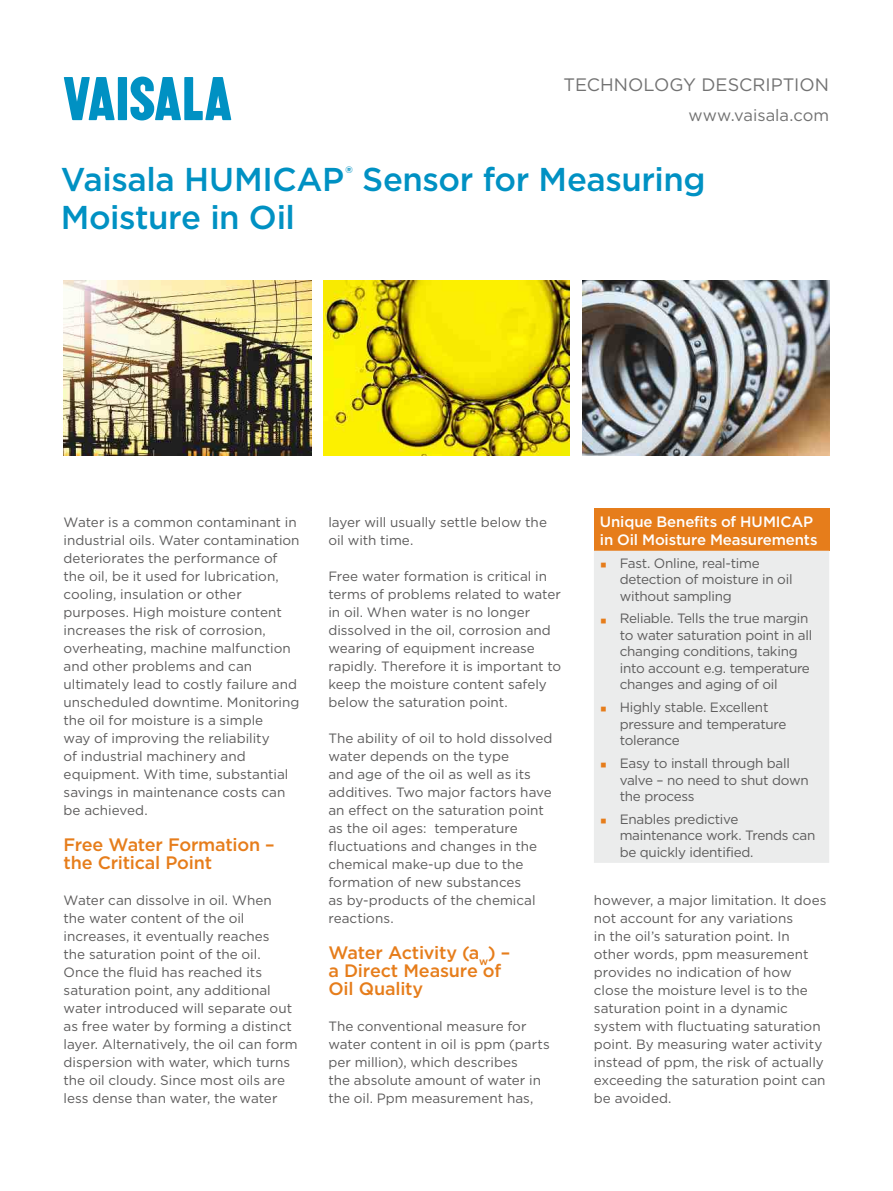
<style>
.page{position:relative;width:893px;height:1191px;background:#fff}
.page>*{position:absolute;margin:0;border:0;box-sizing:border-box;transform-origin:0 0}
.t1{font:500 33px/37.5px "Gotham";letter-spacing:-.015em;color:#0091c3}
.t2{font:500 18px/18px "Gotham";letter-spacing:-.015em;color:#e67d1b}
.t3{font:18px "Gotham";color:#727272}
.t4{font:16.5px "Gotham";color:#727272}
.t5{font:500 15px/18px "Gotham";letter-spacing:-.01em;color:#fefefe}
.t6{font:13.5px/18px "Gotham";letter-spacing:-.005em;color:#5c5b5b}
.s1{font-family:"Arial";font-weight:900;font-size:21px;color:#e67d1b}
</style>
<div class="page">
<svg style="left:64px;top:77px;width:51px;height:43px"></svg>
<div style="left:118px;top:77px;width:9px;height:43px;background:#0091c3"></div>
<svg style="left:130px;top:77px;width:101px;height:43px"></svg>
<img style="left:64px;top:280px;width:247px;height:175px">
<img style="left:323px;top:280px;width:247px;height:175px">
<img style="left:582px;top:280px;width:247px;height:175px">
<div style="left:594px;top:509px;width:235px;height:42px;background:#e67d1b"></div>
<div style="left:594px;top:551px;width:235px;height:312px;background:#ebecec"></div>
<h2 class="t3" style="left:563px;top:73px;width:267px">TECHNOLOGY DESCRIPTION</h2>
<p class="t4" style="left:688px;top:105px;width:142px">www.vaisala.com</p>
<h1 class="t1" style="left:61px;top:161px;width:646px">Vaisala HUMICAP<sup>®</sup> Sensor for Measuring<br>Moisture in Oil</h1>
<p class="t6" style="left:64px;top:512px;width:238px">Water is a common contaminant in industrial oils. Water contamination deteriorates the performance of the oil, be it used for lubrication, cooling, insulation or other purposes. High moisture content increases the risk of corrosion, overheating, machine malfunction and other problems and can ultimately lead to costly failure and unscheduled downtime. Monitoring the oil for moisture is a simple<br>way of improving the reliability<br>of industrial machinery and equipment. With time, substantial savings in maintenance costs can be achieved.</p>
<h2 class="t2" style="left:64px;top:835px;width:213px">Free Water Formation – the Critical Point</h2>
<p class="t6" style="left:64px;top:890px;width:236px">Water can dissolve in oil. When<br>the water content of the oil increases, it eventually reaches<br>the saturation point of the oil.<br>Once the fluid has reached its saturation point, any additional water introduced will separate out as free water by forming a distinct layer. Alternatively, the oil can form dispersion with water, which turns the oil cloudy. Since most oils are less dense than water, the water</p>
<p class="t6" style="left:328px;top:512px;width:220px">layer will usually settle below the oil with time.</p>
<p class="t6" style="left:328px;top:566px;width:234px">Free water formation is critical in terms of problems related to water in oil. When water is no longer dissolved in the oil, corrosion and wearing of equipment increase rapidly. Therefore it is important to keep the moisture content safely below the saturation point.</p>
<p class="t6" style="left:328px;top:728px;width:226px">The ability of oil to hold dissolved water depends on the type<br>and age of the oil as well as its additives. Two major factors have an effect on the saturation point as the oil ages: temperature fluctuations and changes in the chemical make-up due to the formation of new substances<br>as by-products of the chemical reactions.</p>
<h2 class="t2" style="left:328px;top:943px;width:183px">Water Activity (a<sub>w</sub>) – a Direct Measure of<br>Oil Quality</h2>
<p class="t6" style="left:328px;top:1016px;width:223px">The conventional measure for water content in oil is ppm (parts per million), which describes<br>the absolute amount of water in the oil. Ppm measurement has,</p>
<p class="t5" style="left:600px;top:512px;width:219px">Unique Benefits of HUMICAP in Oil Moisture Measurements</p>
<p class="t6" style="left:620px;top:554px;width:174px;line-height:16.5px;text-indent:-20px"><span class="s1">▪</span> Fast. Online, real-time detection of moisture in oil without sampling</p>
<p class="t6" style="left:620px;top:610px;width:194px;line-height:16.5px;text-indent:-20px"><span class="s1">▪</span> Reliable. Tells the true margin to water saturation point in all changing conditions, taking into account e.g. temperature changes and aging of oil</p>
<p class="t6" style="left:620px;top:699px;width:168px;line-height:16.5px;text-indent:-20px"><span class="s1">▪</span> Highly stable. Excellent pressure and temperature tolerance</p>
<p class="t6" style="left:620px;top:754px;width:190px;line-height:16.5px;text-indent:-20px"><span class="s1">▪</span> Easy to install through ball valve – no need to shut down the process</p>
<p class="t6" style="left:620px;top:810px;width:197px;line-height:16.5px;text-indent:-20px"><span class="s1">▪</span> Enables predictive maintenance work. Trends can be quickly identified.</p>
<p class="t6" style="left:594px;top:890px;width:234px">however, a major limitation. It does not account for any variations<br>in the oil’s saturation point. In other words, ppm measurement provides no indication of how close the moisture level is to the saturation point in a dynamic system with fluctuating saturation point. By measuring water activity instead of ppm, the risk of actually exceeding the saturation point can be avoided.</p>
</div>
